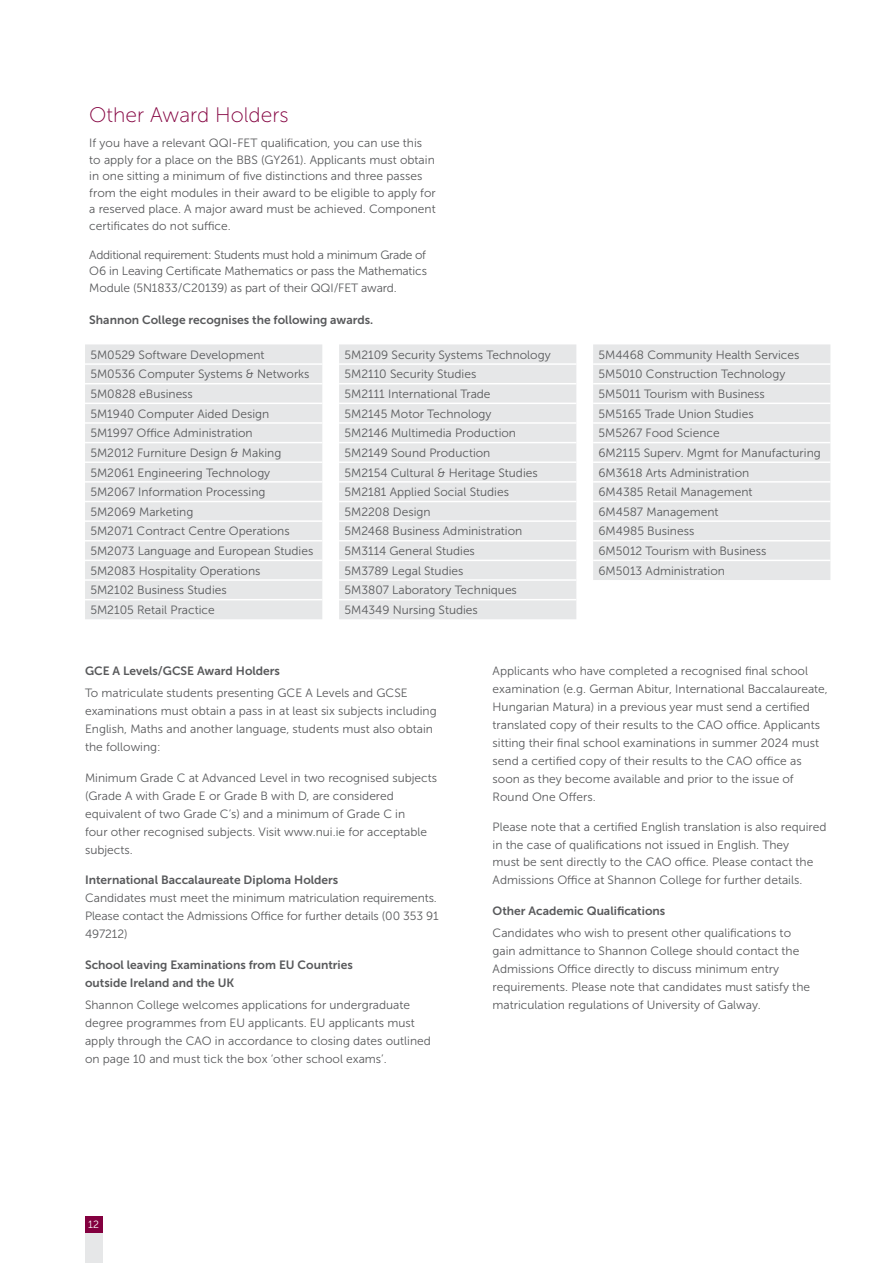
<style>
.page{position:relative;width:893px;height:1263px;background:#fff}
.page>*{position:absolute;margin:0;border:0;box-sizing:border-box;transform-origin:0 0}
.t1{font:21px "Museo Sans 100";color:#83003f}
.t2{font:12px/19.6px "Museo Sans 300";color:#58595b}
.t3{font:12px/18px "Museo Sans 700";color:#58595b}
.t4{font:10.5px "Museo Sans 300";color:#fff}
</style>
<div class="page">
<hr style="left:892px;top:497px;width:1px;height:766px;background:#83003f">
<div style="left:85px;top:344px;width:237px;height:275px;background:#e6e7e8"></div>
<hr style="left:85px;top:363px;width:237px;height:2px;background:#fff">
<hr style="left:85px;top:383px;width:237px;height:1px;background:#fff">
<hr style="left:85px;top:403px;width:237px;height:1px;background:#fff">
<hr style="left:85px;top:422px;width:237px;height:2px;background:#fff">
<hr style="left:85px;top:442px;width:237px;height:1px;background:#fff">
<hr style="left:85px;top:461px;width:237px;height:2px;background:#fff">
<hr style="left:85px;top:481px;width:237px;height:2px;background:#fff">
<hr style="left:85px;top:501px;width:237px;height:1px;background:#fff">
<hr style="left:85px;top:520px;width:237px;height:2px;background:#fff">
<hr style="left:85px;top:540px;width:237px;height:1px;background:#fff">
<hr style="left:85px;top:560px;width:237px;height:1px;background:#fff">
<hr style="left:85px;top:579px;width:237px;height:2px;background:#fff">
<hr style="left:85px;top:599px;width:237px;height:1px;background:#fff">
<div style="left:339px;top:344px;width:237px;height:275px;background:#e6e7e8"></div>
<hr style="left:339px;top:363px;width:237px;height:2px;background:#fff">
<hr style="left:339px;top:383px;width:237px;height:1px;background:#fff">
<hr style="left:339px;top:403px;width:237px;height:1px;background:#fff">
<hr style="left:339px;top:422px;width:237px;height:2px;background:#fff">
<hr style="left:339px;top:442px;width:237px;height:1px;background:#fff">
<hr style="left:339px;top:461px;width:237px;height:2px;background:#fff">
<hr style="left:339px;top:481px;width:237px;height:2px;background:#fff">
<hr style="left:339px;top:501px;width:237px;height:1px;background:#fff">
<hr style="left:339px;top:520px;width:237px;height:2px;background:#fff">
<hr style="left:339px;top:540px;width:237px;height:1px;background:#fff">
<hr style="left:339px;top:560px;width:237px;height:1px;background:#fff">
<hr style="left:339px;top:579px;width:237px;height:2px;background:#fff">
<hr style="left:339px;top:599px;width:237px;height:1px;background:#fff">
<div style="left:593px;top:344px;width:237px;height:236px;background:#e6e7e8"></div>
<hr style="left:593px;top:363px;width:237px;height:2px;background:#fff">
<hr style="left:593px;top:383px;width:237px;height:1px;background:#fff">
<hr style="left:593px;top:403px;width:237px;height:1px;background:#fff">
<hr style="left:593px;top:422px;width:237px;height:2px;background:#fff">
<hr style="left:593px;top:442px;width:237px;height:1px;background:#fff">
<hr style="left:593px;top:461px;width:237px;height:2px;background:#fff">
<hr style="left:593px;top:481px;width:237px;height:2px;background:#fff">
<hr style="left:593px;top:501px;width:237px;height:1px;background:#fff">
<hr style="left:593px;top:520px;width:237px;height:2px;background:#fff">
<hr style="left:593px;top:540px;width:237px;height:1px;background:#fff">
<hr style="left:593px;top:560px;width:237px;height:1px;background:#fff">
<div style="left:85px;top:1216px;width:17px;height:17px;background:#83003f"></div>
<div style="left:85px;top:1233px;width:17px;height:30px;background:#e6e7e8"></div>
<h1 class="t1" style="left:89px;top:104px;width:201px">Other Award Holders</h1>
<p class="t2" style="left:89px;top:135px;width:348px;line-height:16.5px">If you have a relevant QQI-FET qualification, you can use this to apply for a place on the BBS (GY261). Applicants must obtain in one sitting a minimum of five distinctions and three passes from the eight modules in their award to be eligible to apply for a reserved place. A major award must be achieved. Component certificates do not suffice.</p>
<p class="t2" style="left:89px;top:247px;width:339px;line-height:16.5px;text-align:justify">Additional requirement: Students must hold a minimum Grade of O6 in Leaving Certificate Mathematics or pass the Mathematics Module (5N1833/C20139) as part of their QQI/FET award.</p>
<p class="t3" style="left:89px;top:311px;width:286px">Shannon College recognises the following awards.</p>
<p class="t2" style="left:90px;top:345px;width:224px">5M0529 Software Development<br>5M0536 Computer Systems &amp; Networks<br>5M0828 eBusiness<br>5M1940 Computer Aided Design<br>5M1997 Office Administration<br>5M2012 Furniture Design &amp; Making<br>5M2061 Engineering Technology<br>5M2067 Information Processing<br>5M2069 Marketing<br>5M2071 Contract Centre Operations<br>5M2073 Language and European Studies<br>5M2083 Hospitality Operations<br>5M2102 Business Studies<br>5M2105 Retail Practice</p>
<p class="t2" style="left:344px;top:345px;width:208px">5M2109 Security Systems Technology<br>5M2110 Security Studies<br>5M2111 International Trade<br>5M2145 Motor Technology<br>5M2146 Multimedia Production<br>5M2149 Sound Production<br>5M2154 Cultural &amp; Heritage Studies<br>5M2181 Applied Social Studies<br>5M2208 Design<br>5M2468 Business Administration<br>5M3114 General Studies<br>5M3789 Legal Studies<br>5M3807 Laboratory Techniques<br>5M4349 Nursing Studies</p>
<p class="t2" style="left:598px;top:345px;width:224px">5M4468 Community Health Services<br>5M5010 Construction Technology<br>5M5011 Tourism with Business<br>5M5165 Trade Union Studies<br>5M5267 Food Science<br>6M2115 Superv. Mgmt for Manufacturing<br>6M3618 Arts Administration<br>6M4385 Retail Management<br>6M4587 Management<br>6M4985 Business<br>6M5012 Tourism with Business<br>6M5013 Administration</p>
<p class="t3" style="left:85px;top:661px;width:196px">GCE A Levels/GCSE Award Holders</p>
<p class="t2" style="left:85px;top:684px;width:353px;line-height:18px">To matriculate students presenting GCE A Levels and GCSE examinations must obtain a pass in at least six subjects including English, Maths and another language, students must also obtain the following:</p>
<p class="t2" style="left:85px;top:768px;width:354px;line-height:18px">Minimum Grade C at Advanced Level in two recognised subjects (Grade A with Grade E or Grade B with D, are considered equivalent of two Grade C’s) and a minimum of Grade C in<br>four other recognised subjects. Visit www.nui.ie for acceptable subjects.</p>
<p class="t3" style="left:85px;top:871px;width:255px">International Baccalaureate Diploma Holders</p>
<p class="t2" style="left:85px;top:889px;width:355px;line-height:18px">Candidates must meet the minimum matriculation requirements.<br>Please contact the Admissions Office for further details (00 353 91<br>497212)</p>
<p class="t3" style="left:85px;top:956px;width:269px">School leaving Examinations from EU Countries outside Ireland and the UK</p>
<p class="t2" style="left:85px;top:996px;width:347px;line-height:18px">Shannon College welcomes applications for undergraduate degree programmes from EU applicants. EU applicants must apply through the CAO in accordance to closing dates outlined on page 10 and must tick the box ‘other school exams’.</p>
<p class="t2" style="left:493px;top:661px;width:337px;line-height:18px">Applicants who have completed a recognised final school examination (e.g. German Abitur, International Baccalaureate, Hungarian Matura) in a previous year must send a certified translated copy of their results to the CAO office. Applicants sitting their final school examinations in summer 2024 must send a certified copy of their results to the CAO office as soon as they become available and prior to the issue of Round One Offers.</p>
<p class="t2" style="left:493px;top:818px;width:335px;line-height:18px">Please note that a certified English translation is also required in the case of qualifications not issued in English. They</p>
<p class="t2" style="left:493px;top:853px;width:322px;line-height:18px">must be sent directly to the CAO office. Please contact the<br>Admissions Office at Shannon College for further details.</p>
<p class="t3" style="left:493px;top:901px;width:174px">Other Academic Qualifications</p>
<p class="t2" style="left:493px;top:924px;width:319px;line-height:18px">Candidates who wish to present other qualifications to gain admittance to Shannon College should contact the Admissions Office directly to discuss minimum entry requirements. Please note that candidates must satisfy the matriculation regulations of University of Galway.</p>
<p class="t4" style="left:88px;top:1219px;width:12px">12</p>
</div>
